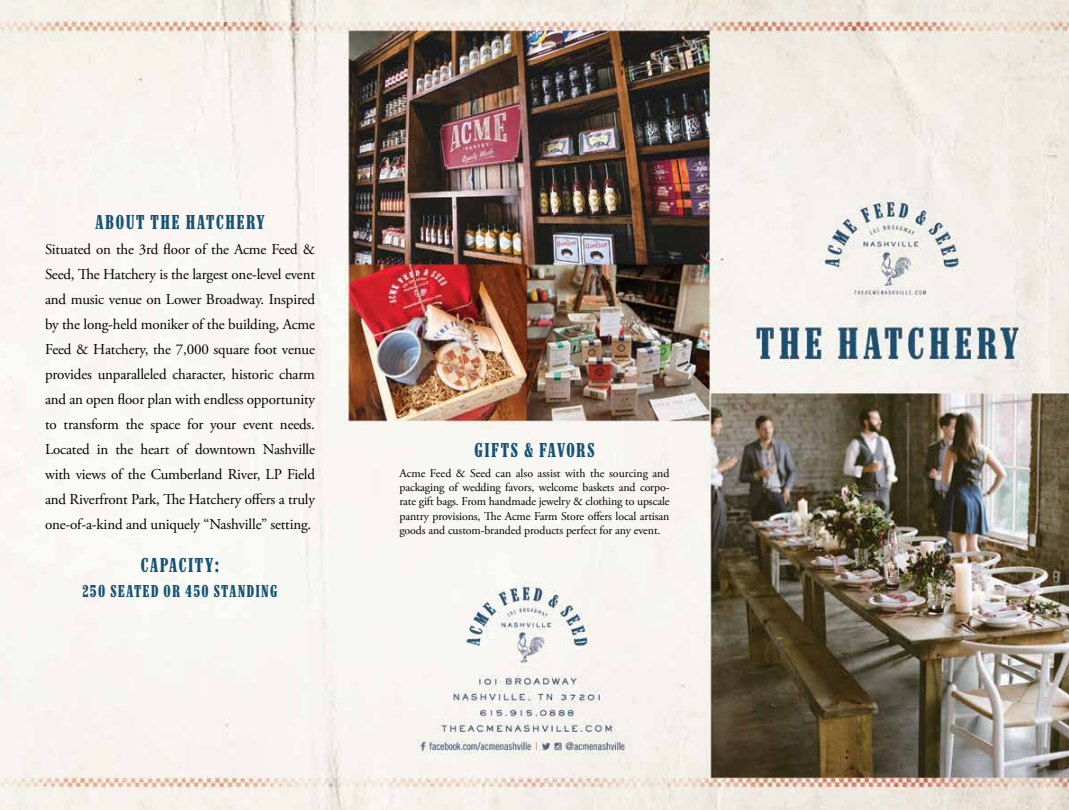
<style>
.page{position:relative;width:1069px;height:810px;background:#fff}
.page>*{position:absolute;margin:0;border:0;box-sizing:border-box;transform-origin:0 0}
.t1{font:17.5px "OL Contact Classic Bold Cond";letter-spacing:.12em;color:#155375}
.t2{font:15px/25px "Adobe Garamond Pro";letter-spacing:-.01em;color:#000;text-align:justify}
.t3{font:15px "OL Contact Classic Bold Cond";letter-spacing:.12em;color:#155375}
.t4{font:11.88px/14.4px "Adobe Garamond Pro";letter-spacing:-.01em;color:#000;text-align:justify}
</style>
<div class="page">
<img style="left:0;top:0;width:1069px;height:810px">
<p class="t1" style="left:95px;top:213px;width:171px">ABOUT THE HATCHERY</p>
<p class="t2" style="left:45px;top:237px;width:272px">Situated on the 3rd floor of the Acme Feed &amp; Seed, The Hatchery is the largest one-level event and music venue on Lower Broadway. Inspired by the long-held moniker of the building, Acme Feed &amp; Hatchery, the 7,000 square foot venue provides unparalleled character, historic charm and an open floor plan with endless opportunity to transform the space for your event needs.<br>Located in the heart of downtown Nashville with views of the Cumberland River, LP Field and Riverfront Park, The Hatchery offers a truly one-of-a-kind and uniquely “Nashville” setting.</p>
<p class="t1" style="left:141px;top:556px;width:79px">CAPACITY:</p>
<p class="t3" style="left:83px;top:583px;width:196px">250 SEATED OR 450 STANDING</p>
<p class="t1" style="left:475px;top:441px;width:121px">GIFTS &amp; FAVORS</p>
<p class="t4" style="left:399px;top:466px;width:272px">Acme Feed &amp; Seed can also assist with the sourcing and packaging of wedding favors, welcome baskets and corpo&shy;rate gift bags. From handmade jewelry &amp; clothing to upscale pantry provisions, The Acme Farm Store offers local artisan goods and custom-branded products perfect for any event.</p>
</div>
